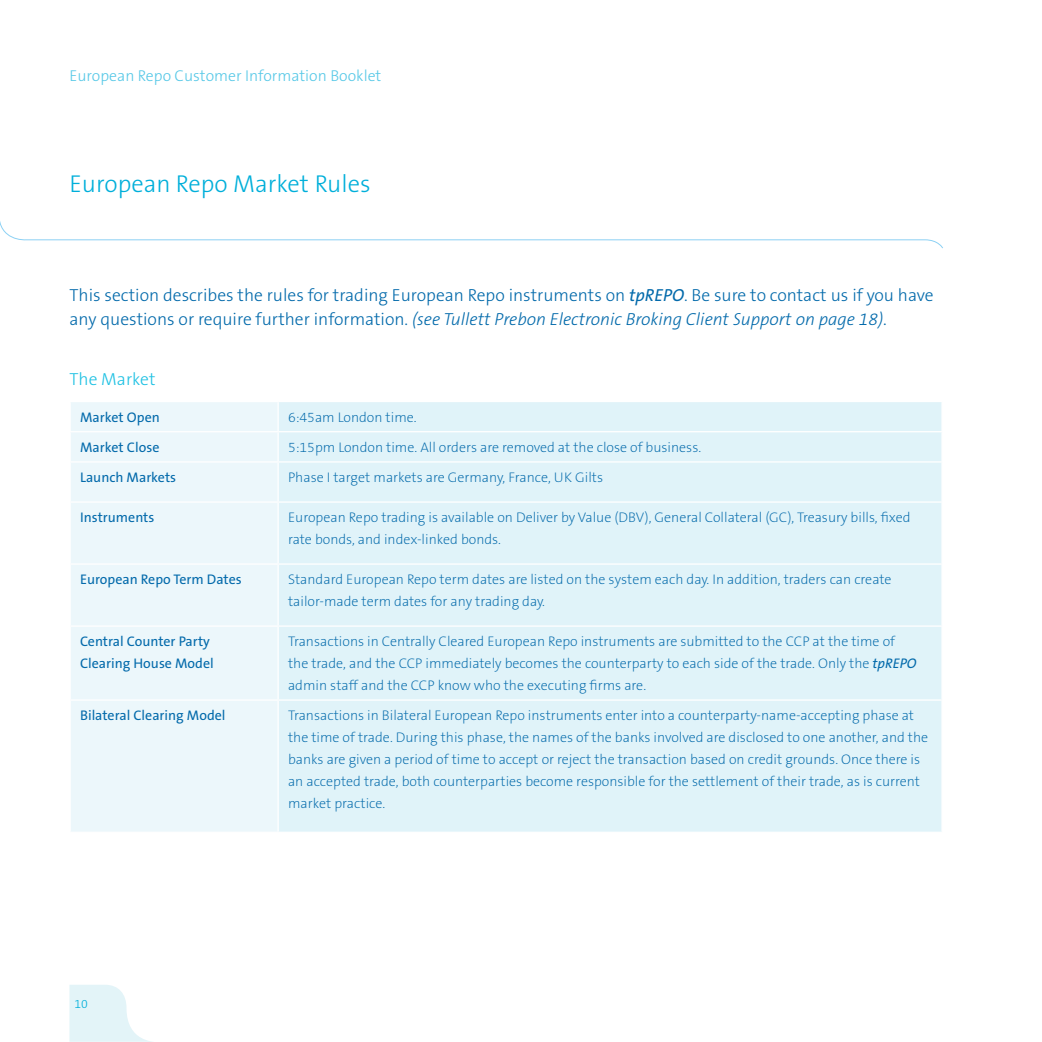
<style>
.page{position:relative;width:1042px;height:1042px;background:#fff}
.page>*{position:absolute;margin:0;border:0;box-sizing:border-box;transform-origin:0 0}
.t1{font:300 24.5px "The Sans B3";color:#00afda}
.t2{font:300 17.5px/24.5px "The Sans B3";color:#036aab}
.t3{font:300 17.5px "The Sans B3";color:#1fc1e3}
.t4{font:300 15.75px "The Sans B3";color:#56c8e7}
.t5{font:200 14px/21.9px "The Sans B2";color:#036aab}
.t6{font:14px/21.9px "The Sans B5 Plain";color:#036aab}
.t7{font:300 12.25px "The Sans B3";color:#00afda}
.s1{font-family:"The Sans B5 Plain";font-weight:400;font-style:italic}
.s2{font-style:italic}
</style>
<div class="page">
<svg style="left:69px;top:985px;width:83px;height:57px"></svg>
<svg style="left:0;top:221px;width:943px;height:27px"></svg>
<div style="left:71px;top:402px;width:206px;height:429px;background:#ecf7fb"></div>
<div style="left:279px;top:402px;width:662px;height:429px;background:#e0f3f9"></div>
<hr style="left:69px;top:431px;width:209px;height:1px;background:#fff">
<hr style="left:278px;top:431px;width:665px;height:1px;background:#fff">
<hr style="left:69px;top:461px;width:209px;height:1px;background:#fff">
<hr style="left:278px;top:461px;width:665px;height:1px;background:#fff">
<hr style="left:69px;top:501px;width:209px;height:2px;background:#fff">
<hr style="left:278px;top:501px;width:665px;height:2px;background:#fff">
<hr style="left:69px;top:563px;width:209px;height:2px;background:#fff">
<hr style="left:278px;top:563px;width:665px;height:2px;background:#fff">
<hr style="left:69px;top:625px;width:209px;height:2px;background:#fff">
<hr style="left:278px;top:625px;width:665px;height:2px;background:#fff">
<hr style="left:69px;top:699px;width:209px;height:2px;background:#fff">
<hr style="left:278px;top:699px;width:665px;height:2px;background:#fff">
<p class="t4" style="left:69px;top:67px;width:313px">European Repo Customer Information Booklet</p>
<h1 class="t1" style="left:69px;top:170px;width:303px">European Repo Market Rules</h1>
<p class="t2" style="left:69px;top:283px;width:866px">This section describes the rules for trading European Repo instruments on <span class="s1">tpREPO</span>. Be sure to contact us if you have any questions or require further information. <span class="s2">(see Tullett Prebon Electronic Broking Client Support on page 18)</span>.</p>
<p class="t3" style="left:69px;top:370px;width:88px">The Market</p>
<p class="t6" style="left:80px;top:406px;width:81px">Market Open</p>
<p class="t5" style="left:288px;top:406px;width:130px">6:45am London time.</p>
<p class="t6" style="left:80px;top:437px;width:81px">Market Close</p>
<p class="t5" style="left:288px;top:437px;width:415px">5:15pm London time. All orders are removed at the close of business.</p>
<p class="t6" style="left:80px;top:467px;width:98px">Launch Markets</p>
<p class="t5" style="left:288px;top:467px;width:316px">Phase I target markets are Germany, France, UK Gilts</p>
<p class="t6" style="left:80px;top:507px;width:76px">Instruments</p>
<p class="t5" style="left:288px;top:507px;width:624px">European Repo trading is available on Deliver by Value (DBV), General Collateral (GC), Treasury bills, fixed rate bonds, and index-linked bonds.</p>
<p class="t6" style="left:80px;top:569px;width:163px">European Repo Term Dates</p>
<p class="t5" style="left:288px;top:569px;width:605px">Standard European Repo term dates are listed on the system each day. In addition, traders can create tailor-made term dates for any trading day.</p>
<p class="t6" style="left:80px;top:631px;width:135px">Central Counter Party<br>Clearing House Model</p>
<p class="t5" style="left:288px;top:631px;width:630px">Transactions in Centrally Cleared European Repo instruments are submitted to the CCP at the time of the trade, and the CCP immediately becomes the counterparty to each side of the trade. Only the <span class="s1">tpREPO </span>admin staff and the CCP know who the executing firms are.</p>
<p class="t6" style="left:80px;top:705px;width:147px">Bilateral Clearing Model</p>
<p class="t5" style="left:288px;top:705px;width:642px">Transactions in Bilateral European Repo instruments enter into a counterparty-name-accepting phase at the time of trade. During this phase, the names of the banks involved are disclosed to one another, and the banks are given a period of time to accept or reject the transaction based on credit grounds. Once there is an accepted trade, both counterparties become responsible for the settlement of their trade, as is current market practice.</p>
<p class="t7" style="left:74px;top:997px;width:15px">10</p>
</div>
